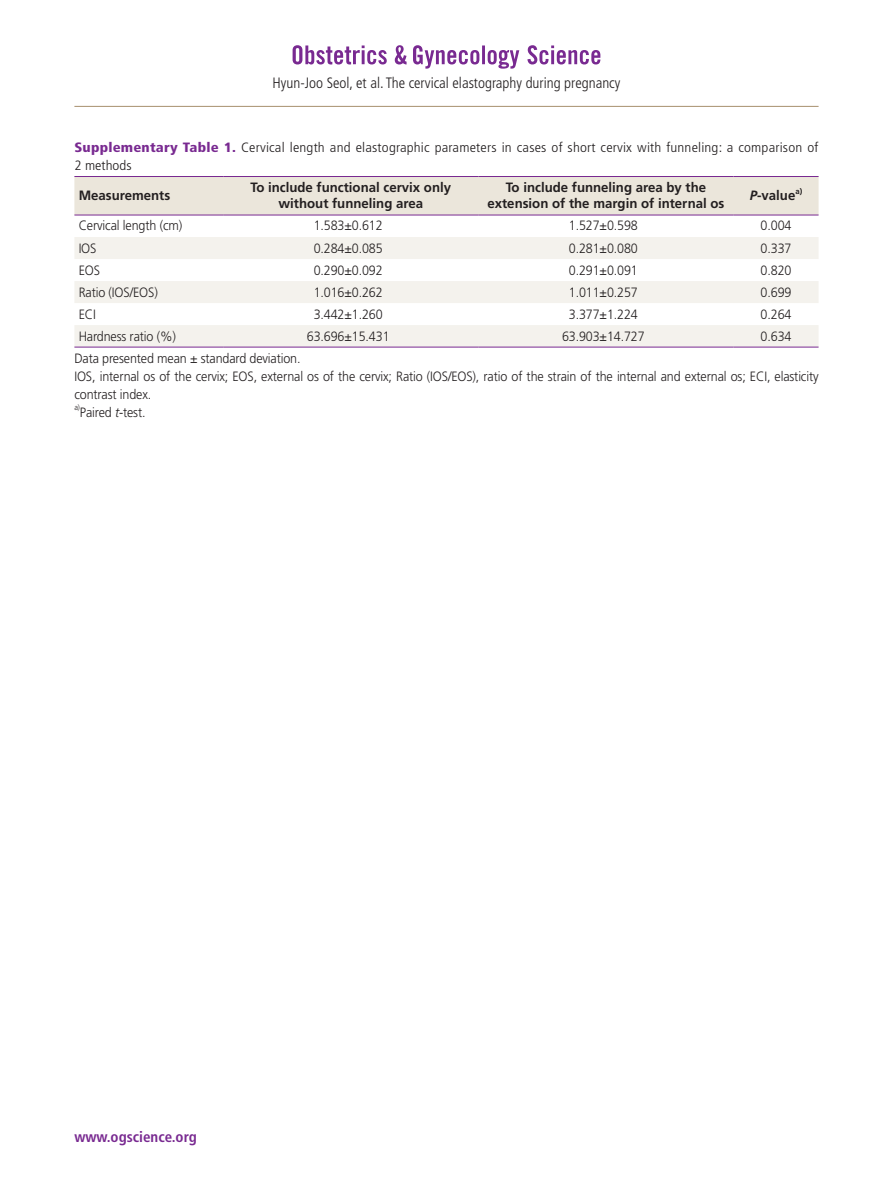
<style>
.page{position:relative;width:893px;height:1191px;background:#fff}
.page>*{position:absolute;margin:0;border:0;box-sizing:border-box;transform-origin:0 0}
.t1{font:300 condensed 15px "Frutiger LT Std";color:#231f20}
.t2{font:700 condensed 15px "Frutiger LT Std";color:#792a91}
.t3{font:300 13.5px/18px "Frutiger LT Std";letter-spacing:-.01em;color:#231f20;scale:.93 1}
.t4{font:700 13.5px/16.5px "Frutiger LT Std";color:#231f20;text-align:center}
.t5{font:300 condensed 13.5px/18px "Frutiger LT Std";letter-spacing:.01em;color:#231f20;scale:1.1 1}
.t6{font:700 7.8px "Frutiger LT Std";color:#231f20}
.t7{font:300 7.8px "Frutiger LT Std";color:#231f20;scale:.93 1}
.s1{font-weight:900;color:#792a91}
.s2{font-style:italic}
</style>
<div class="page">
<hr style="left:74px;top:106px;width:745px;height:1px;background:#ad9676">
<svg style="left:527px;top:45px;width:73px;height:19px"></svg>
<svg style="left:413px;top:45px;width:106px;height:24px"></svg>
<svg style="left:293px;top:45px;width:114px;height:19px"></svg>
<div style="left:74px;top:177px;width:745px;height:38px;background:#ebe6db"></div>
<svg style="left:74px;top:237px;width:745px;height:110px;fill:#f4f2ed"></svg>
<hr style="left:74px;top:176px;width:149px;height:1px;background:#792a91">
<hr style="left:223px;top:176px;width:255px;height:1px;background:#792a91">
<hr style="left:478px;top:176px;width:255px;height:1px;background:#792a91">
<hr style="left:733px;top:176px;width:86px;height:1px;background:#792a91">
<hr style="left:74px;top:215px;width:149px;height:1px;background:#792a91">
<hr style="left:223px;top:215px;width:255px;height:1px;background:#792a91">
<hr style="left:478px;top:215px;width:255px;height:1px;background:#792a91">
<hr style="left:733px;top:215px;width:86px;height:1px;background:#792a91">
<hr style="left:74px;top:347px;width:149px;height:1px;background:#792a91">
<hr style="left:223px;top:347px;width:255px;height:1px;background:#792a91">
<hr style="left:478px;top:347px;width:255px;height:1px;background:#792a91">
<hr style="left:733px;top:347px;width:86px;height:1px;background:#792a91">
<p class="t1" style="left:273px;top:74px;width:349px">Hyun-Joo Seol, et al. The cervical elastography during pregnancy</p>
<p class="t5" style="left:74px;top:138px;width:678px"><span class="s1">Supplementary Table 1.</span> Cervical length and elastographic parameters in cases of short cervix with funneling: a comparison of<br>2 methods</p>
<p class="t4" style="left:79px;top:187px;width:93px">Measurements</p>
<p class="t4" style="left:250px;top:179px;width:202px">To include functional cervix only without funneling area</p>
<p class="t4" style="left:487px;top:179px;width:238px">To include funneling area by the extension of the margin of internal os</p>
<p class="t4" style="left:750px;top:187px;width:47px"><span class="s2">P</span>-value</p>
<p class="t6" style="left:795px;top:187px;width:8px">a)</p>
<p class="t3" style="left:79px;top:217px;width:113px">Cervical length (cm)</p>
<p class="t3" style="left:314px;top:217px;width:76px">1.583±0.612</p>
<p class="t3" style="left:569px;top:217px;width:76px">1.527±0.598</p>
<p class="t3" style="left:761px;top:217px;width:35px">0.004</p>
<p class="t3" style="left:79px;top:239px;width:21px">IOS</p>
<p class="t3" style="left:314px;top:239px;width:76px">0.284±0.085</p>
<p class="t3" style="left:569px;top:239px;width:76px">0.281±0.080</p>
<p class="t3" style="left:761px;top:239px;width:35px">0.337</p>
<p class="t3" style="left:79px;top:261px;width:24px">EOS</p>
<p class="t3" style="left:314px;top:261px;width:76px">0.290±0.092</p>
<p class="t3" style="left:569px;top:261px;width:76px">0.291±0.091</p>
<p class="t3" style="left:761px;top:261px;width:35px">0.820</p>
<p class="t3" style="left:79px;top:283px;width:87px">Ratio (IOS/EOS)</p>
<p class="t3" style="left:314px;top:283px;width:76px">1.016±0.262</p>
<p class="t3" style="left:569px;top:283px;width:76px">1.011±0.257</p>
<p class="t3" style="left:761px;top:283px;width:35px">0.699</p>
<p class="t3" style="left:79px;top:305px;width:20px">ECI</p>
<p class="t3" style="left:314px;top:305px;width:76px">3.442±1.260</p>
<p class="t3" style="left:569px;top:305px;width:76px">3.377±1.224</p>
<p class="t3" style="left:761px;top:305px;width:35px">0.264</p>
<p class="t3" style="left:79px;top:327px;width:106px">Hardness ratio (%)</p>
<p class="t3" style="left:307px;top:327px;width:91px">63.696±15.431</p>
<p class="t3" style="left:562px;top:327px;width:91px">63.903±14.727</p>
<p class="t3" style="left:761px;top:327px;width:35px">0.634</p>
<p class="t3" style="left:74px;top:349px;width:802px">Data presented mean ± standard deviation.<br>IOS, internal os of the cervix; EOS, external os of the cervix; Ratio (IOS/EOS), ratio of the strain of the internal and external os; ECI, elasticity contrast index.</p>
<p class="t7" style="left:74px;top:403px;width:8px">a)</p>
<p class="t3" style="left:80px;top:403px;width:72px">Paired <span class="s2">t</span>-test.</p>
<p class="t2" style="left:74px;top:1128px;width:124px">www.ogscience.org</p>
</div>
